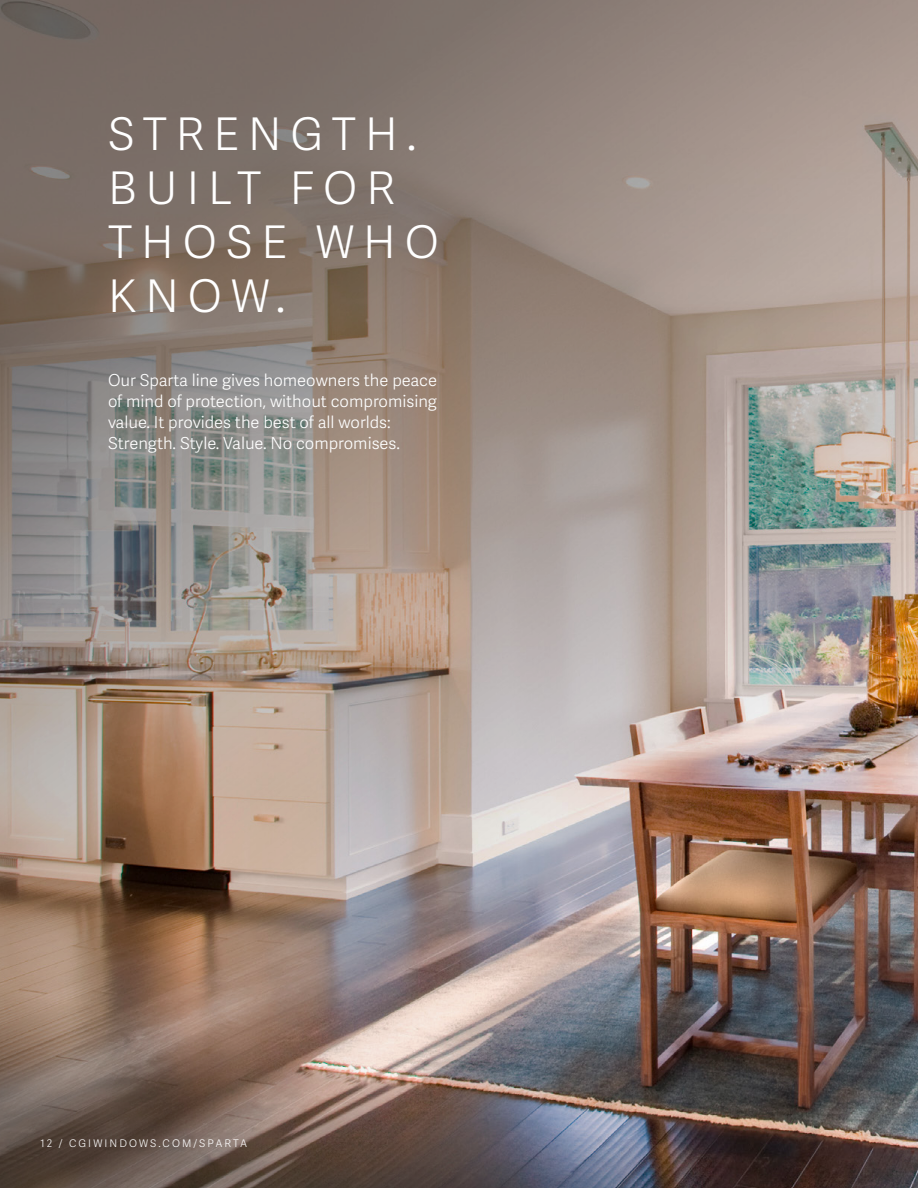
<style>
.page{position:relative;width:918px;height:1188px;background:#fff}
.page>*{position:absolute;margin:0;border:0;box-sizing:border-box;transform-origin:0 0}
.t1{font:300 45px/54px "Adelle Sans";letter-spacing:.2em;color:#fff}
.t2{font:300 16.5px/21px "Adelle Sans";color:#fff}
.t3{font:300 10.5px "Adelle Sans";letter-spacing:.2em;color:#fff}
</style>
<div class="page">
<img style="left:0;top:0;width:918px;height:1188px">
<h1 class="t1" style="left:108px;top:105px;width:333px">STRENGTH.<br>BUILT FOR<br>THOSE WHO<br>KNOW.</h1>
<p class="t2" style="left:108px;top:369px;width:331px">Our Sparta line gives homeowners the peace of mind of protection, without compromising value. It provides the best of all worlds:<br>Strength. Style. Value. No compromises.</p>
<p class="t3" style="left:40px;top:1136px;width:208px">12 / CGIWINDOWS.COM/SPARTA</p>
</div>
